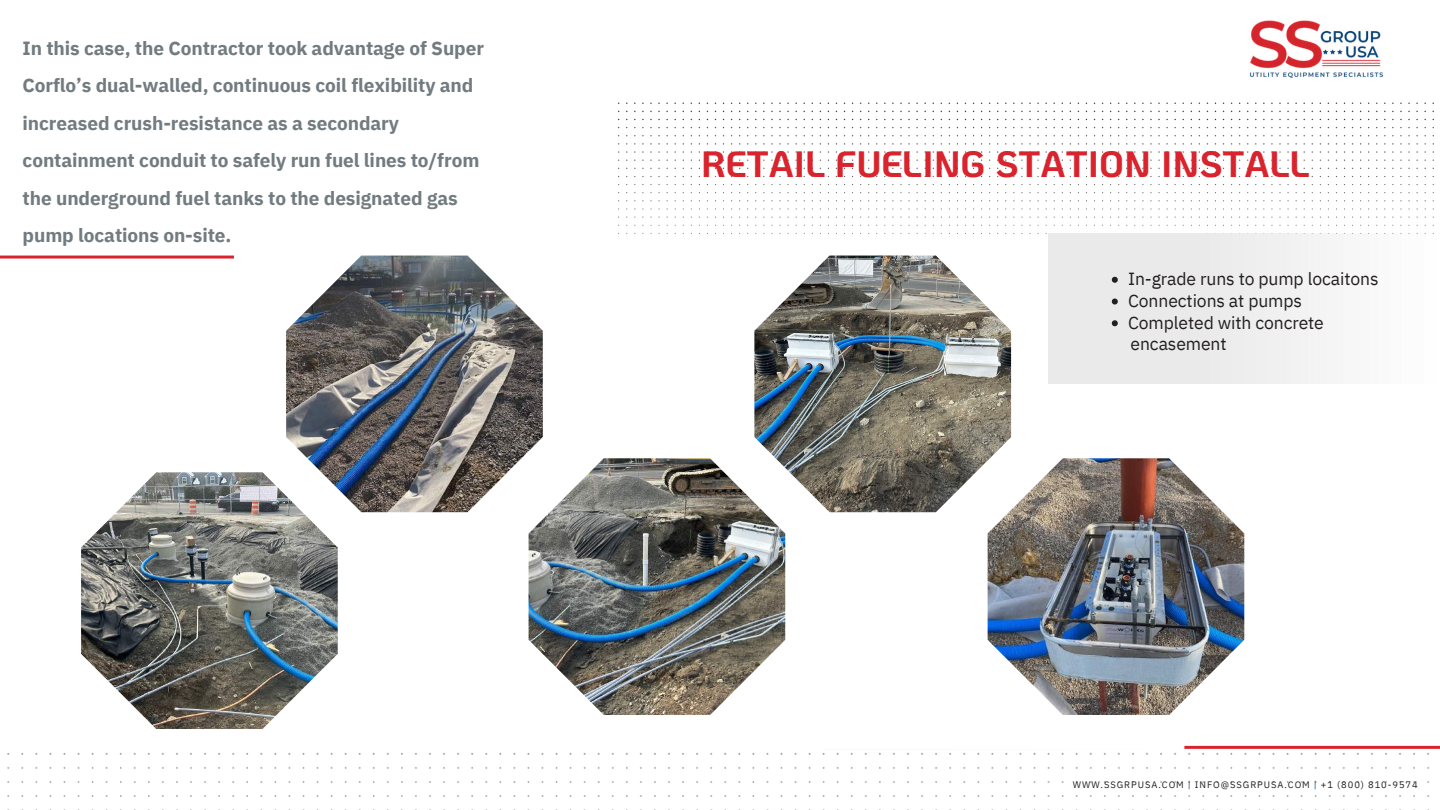
<style>
.page{position:relative;width:1440px;height:810px;background:#fff}
.page>*{position:absolute;margin:0;border:0;box-sizing:border-box;transform-origin:0 0}
.t1{font:700 36.6px "Ko Ho";color:#d9232d}
.t2{font:700 19.1px/37.5px "IBM Plex Sans";letter-spacing:-.005em;color:#727c80}
.t3{font:17.5px/21.8px "IBM Plex Sans";letter-spacing:-.005em;color:#231f20}
.t4{font:9.4px "IBM Plex Sans";letter-spacing:.1em;color:#231f20}
.s1{color:#1a4277}
</style>
<div class="page">
<img style="left:618px;top:102px;width:816px;height:124px">
<hr style="left:1184px;top:746px;width:256px;height:3px;background:#d9232d">
<img style="left:7px;top:752px;width:1423px;height:58px">
<img style="left:754px;top:256px;width:257px;height:256px">
<img style="left:81px;top:472px;width:257px;height:257px">
<img style="left:286px;top:256px;width:257px;height:256px">
<img style="left:529px;top:458px;width:256px;height:257px">
<img style="left:988px;top:458px;width:256px;height:257px">
<img style="left:1250px;top:20px;width:134px;height:58px">
<hr style="left:0;top:256px;width:234px;height:3px;background:#d9232d">
<svg style="left:1112px;top:277px;width:6px;height:6px"></svg>
<svg style="left:1112px;top:299px;width:6px;height:6px"></svg>
<svg style="left:1112px;top:320px;width:6px;height:6px"></svg>
<p class="t2" style="left:23px;top:29px;width:463px">In this case, the Contractor took advantage of Super Corflo’s dual-walled, continuous coil flexibility and increased crush-resistance as a secondary containment conduit to safely run fuel lines to/from the underground fuel tanks to the designated gas pump locations on-site.</p>
<h1 class="t1" style="left:701px;top:139px;width:611px">RETAIL FUELING STATION INSTALL</h1>
<p class="t3" style="left:1128px;top:268px;width:252px">In-grade runs to pump locaitons<br>Connections at pumps<br>Completed with concrete encasement</p>
<p class="t4" style="left:1073px;top:779px;width:346px">WWW.SSGRPUSA.COM <span class="s1">|</span> INFO@SSGRPUSA.COM <span class="s1">|</span> +1 (800) 810-9574</p>
</div>
